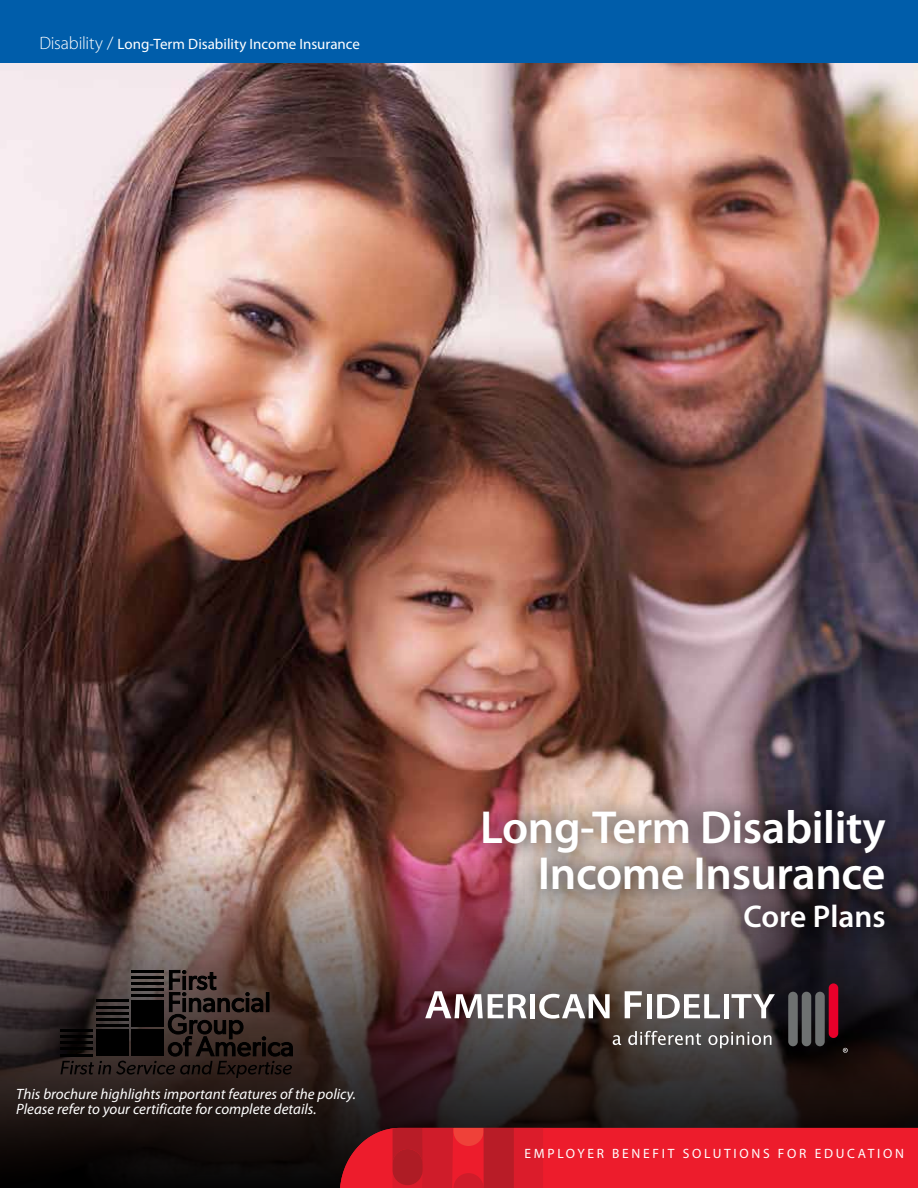
<style>
.page{position:relative;width:918px;height:1188px;background:#fff}
.page>*{position:absolute;margin:0;border:0;box-sizing:border-box;transform-origin:0 0}
.t1{font:600 46.5px/46.5px "Myriad Pro";letter-spacing:-.01em;color:#fff;text-align:right}
.t2{font:600 31.5px "Myriad Pro";color:#fff}
.t3{font:italic 15px/15px "Myriad Pro";color:#fff}
.t4{font:15px "Myriad Pro";color:#fff}
.t5{font:13.5px "Myriad Pro";letter-spacing:.2em;color:#fff}
.s1{font-weight:300;font-size:18px}
</style>
<div class="page">
<img style="left:0;top:63px;width:918px;height:773px">
<img style="left:0;top:836px;width:918px;height:352px">
<svg style="left:425px;top:991px;width:102px;height:27px"></svg>
<div style="left:530px;top:994px;width:5px;height:24px;background:#fff"></div>
<svg style="left:539px;top:994px;width:71px;height:25px"></svg>
<svg style="left:625px;top:991px;width:17px;height:27px"></svg>
<div style="left:647px;top:994px;width:5px;height:24px;background:#fff"></div>
<svg style="left:657px;top:994px;width:63px;height:25px"></svg>
<hr style="left:724px;top:994px;width:4px;height:24px;background:#fff">
<svg style="left:732px;top:994px;width:43px;height:24px"></svg>
<svg style="left:613px;top:1035px;width:8px;height:10px"></svg>
<svg style="left:628px;top:1031px;width:73px;height:14px"></svg>
<svg style="left:708px;top:1032px;width:63px;height:16px"></svg>
<div style="left:788px;top:992px;width:10px;height:54px;background:#6e7171;border-radius:5px"></div>
<div style="left:802px;top:992px;width:9px;height:54px;background:#6e7171;border-radius:5px"></div>
<div style="left:815px;top:992px;width:10px;height:54px;background:#6e7171;border-radius:5px"></div>
<div style="left:829px;top:983px;width:9px;height:55px;background:#e8002a;border-radius:5px"></div>
<svg style="left:843px;top:1048px;width:5px;height:5px"></svg>
<svg style="left:458px;top:786px;width:450px;height:166px;background:#7a6264"></svg>
<div style="left:0;top:0;width:918px;height:63px;background:#005daa"></div>
<svg style="left:339px;top:1128px;width:579px;height:60px;background:#df1c2a"></svg>
<svg style="left:60px;top:970px;width:233px;height:108px;background:#302421"></svg>
<div style="left:131px;top:1000px;width:32px;height:27px;background:#000"></div>
<hr style="left:61px;top:1054px;width:32px;height:2px;background:#000">
<hr style="left:61px;top:1029px;width:32px;height:3px;background:#000">
<hr style="left:61px;top:1035px;width:32px;height:3px;background:#000">
<hr style="left:61px;top:1042px;width:32px;height:2px;background:#000">
<hr style="left:61px;top:1048px;width:32px;height:2px;background:#000">
<hr style="left:96px;top:1024px;width:32px;height:3px;background:#000">
<hr style="left:96px;top:1000px;width:32px;height:2px;background:#000">
<hr style="left:96px;top:1006px;width:32px;height:2px;background:#000">
<hr style="left:96px;top:1012px;width:32px;height:2px;background:#000">
<hr style="left:96px;top:1018px;width:32px;height:2px;background:#000">
<p class="t4" style="left:39px;top:35px;width:322px"><span class="s1">Disability /</span> Long-Term Disability Income Insurance</p>
<p class="t3" style="left:16px;top:1086px;width:341px">This brochure highlights important features of the policy.<br>Please refer to your certificate for complete details.</p>
<h1 class="t1" style="left:480px;top:803px;width:407px">Long-Term Disability<br>Income Insurance</h1>
<h2 class="t2" style="left:743px;top:897px;width:144px">Core Plans</h2>
<p class="t5" style="left:525px;top:1145px;width:381px">EMPLOYER BENEFIT SOLUTIONS FOR EDUCATION</p>
</div>
